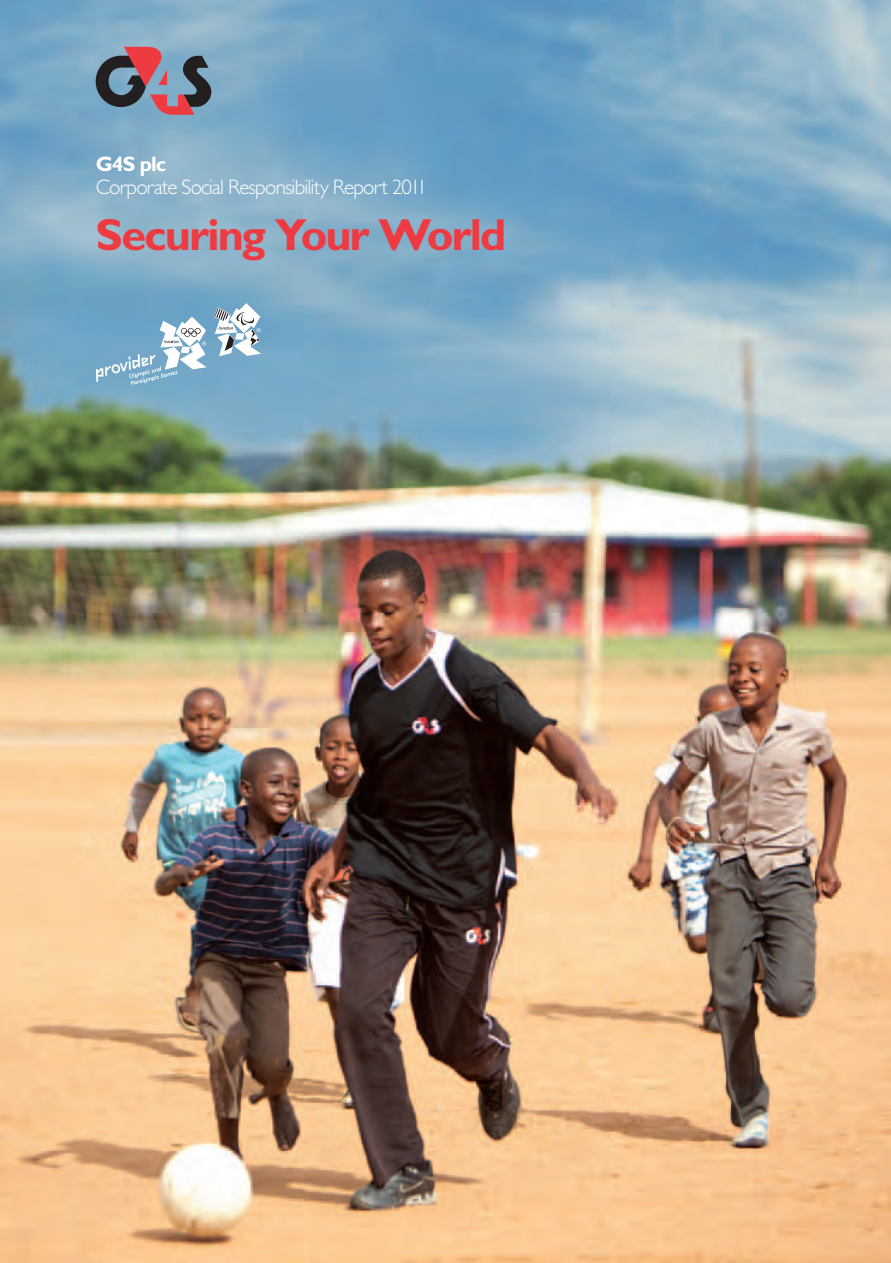
<style>
.page{position:relative;width:891px;height:1263px;background:#fff}
.page>*{position:absolute;margin:0;border:0;box-sizing:border-box;transform-origin:0 0}
.t1{font:700 45px "Gill Sans Std";letter-spacing:-.045em;color:#ee3a41}
.t2{font:300 21px "Gill Sans Std";letter-spacing:-.04em;color:#fff}
.t3{font:700 21px "Gill Sans Std";letter-spacing:-.04em;color:#fff}
</style>
<div class="page">
<img style="left:0;top:0;width:891px;height:1263px">
<svg style="left:96px;top:317px;width:111px;height:68px"></svg>
<svg style="left:214px;top:303px;width:47px;height:53px"></svg>
<svg style="left:96px;top:47px;width:115px;height:68px;background:#786f7f"></svg>
<p class="t3" style="left:96px;top:152px;width:72px">G4S plc</p>
<p class="t2" style="left:96px;top:175px;width:333px">Corporate Social Responsibility Report 2011</p>
<h1 class="t1" style="left:96px;top:208px;width:412px">Securing Your World</h1>
</div>
